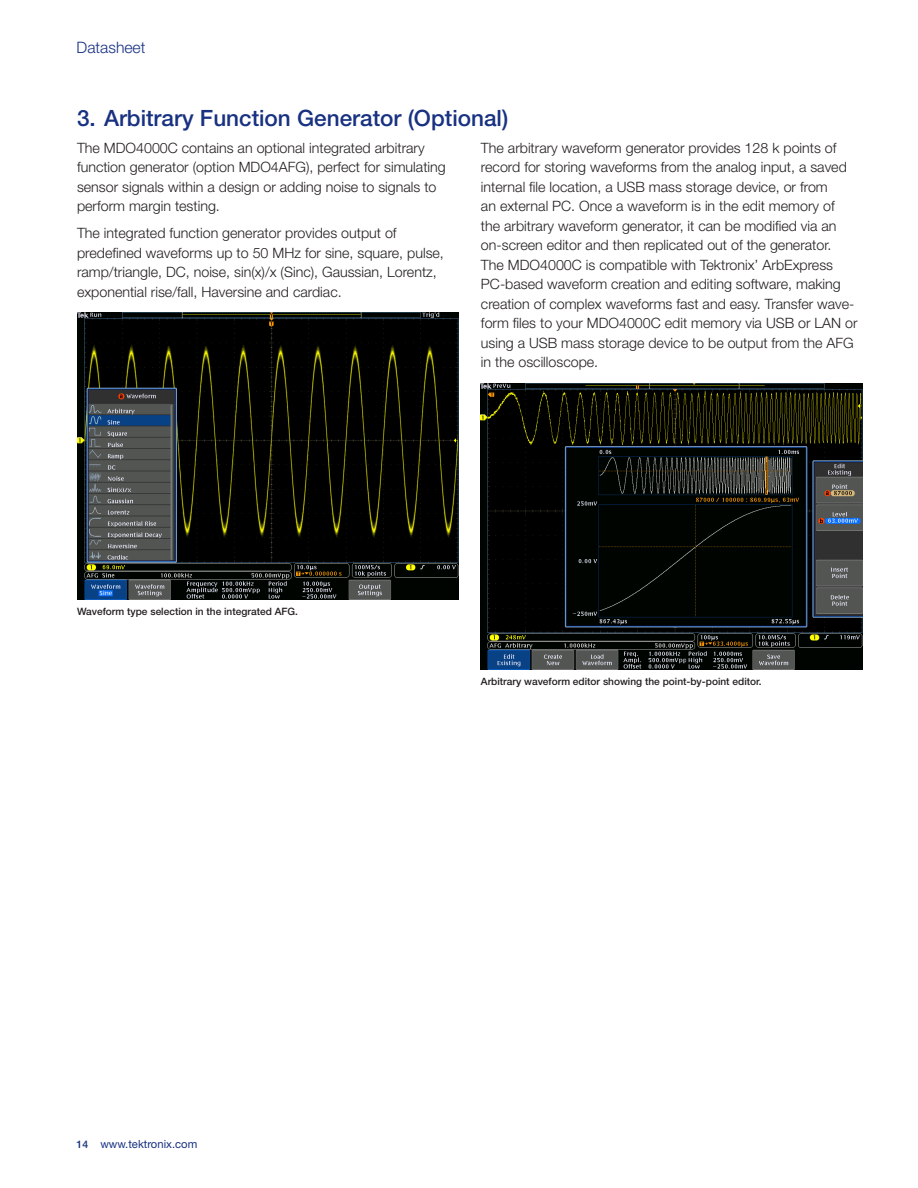
<style>
.page{position:relative;width:918px;height:1188px;background:#fff}
.page>*{position:absolute;margin:0;border:0;box-sizing:border-box;transform-origin:0 0}
.t1{font:500 22.5px "Helvetica Neue";color:#183181}
.t2{font:300 15.75px "Helvetica Neue";color:#183181}
.Body_Copy{font:300 14.25px/19.5px "Helvetica Neue";color:#231f20}
.t3{font:11.25px "Helvetica Neue";color:#183181}
.t4{font:500 10.2px "Helvetica Neue";color:#231f20}
.s1{font-weight:500;font-size:10.5px}
</style>
<div class="page">
<img style="left:77px;top:313px;width:382px;height:286px">
<img style="left:481px;top:383px;width:381px;height:287px">
<p class="t2" style="left:77px;top:37px;width:70px">Datasheet</p>
<p class="t1" style="left:77px;top:104px;width:432px">3. Arbitrary Function Generator (Optional)</p>
<p class="Body_Copy" style="left:77px;top:137px;width:370px">The MDO4000C contains an optional integrated arbitrary function generator (option MDO4AFG), perfect for simulating sensor signals within a design or adding noise to signals to perform margin testing.</p>
<p class="Body_Copy" style="left:77px;top:223px;width:368px">The integrated function generator provides output of predefined waveforms up to 50 MHz for sine, square, pulse, ramp/triangle, DC, noise, sin(x)/x (Sinc), Gaussian, Lorentz, exponential rise/fall, Haversine and cardiac.</p>
<p class="Body_Copy" style="left:481px;top:137px;width:378px">The arbitrary waveform generator provides 128 k points of record for storing waveforms from the analog input, a saved internal file location, a USB mass storage device, or from<br>an external PC. Once a waveform is in the edit memory of<br>the arbitrary waveform generator, it can be modified via an on-screen editor and then replicated out of the generator.<br>The MDO4000C is compatible with Tektronix’ ArbExpress PC-based waveform creation and editing software, making creation of complex waveforms fast and easy. Transfer wave&shy;form files to your MDO4000C edit memory via USB or LAN or using a USB mass storage device to be output from the AFG in the oscilloscope.</p>
<p class="t4" style="left:77px;top:605px;width:222px">Waveform type selection in the integrated AFG.</p>
<p class="t3" style="left:77px;top:1138px;width:122px"><span class="s1">14</span> www.tektronix.com</p>
<p class="t4" style="left:481px;top:676px;width:282px">Arbitrary waveform editor showing the point-by-point editor.</p>
</div>
